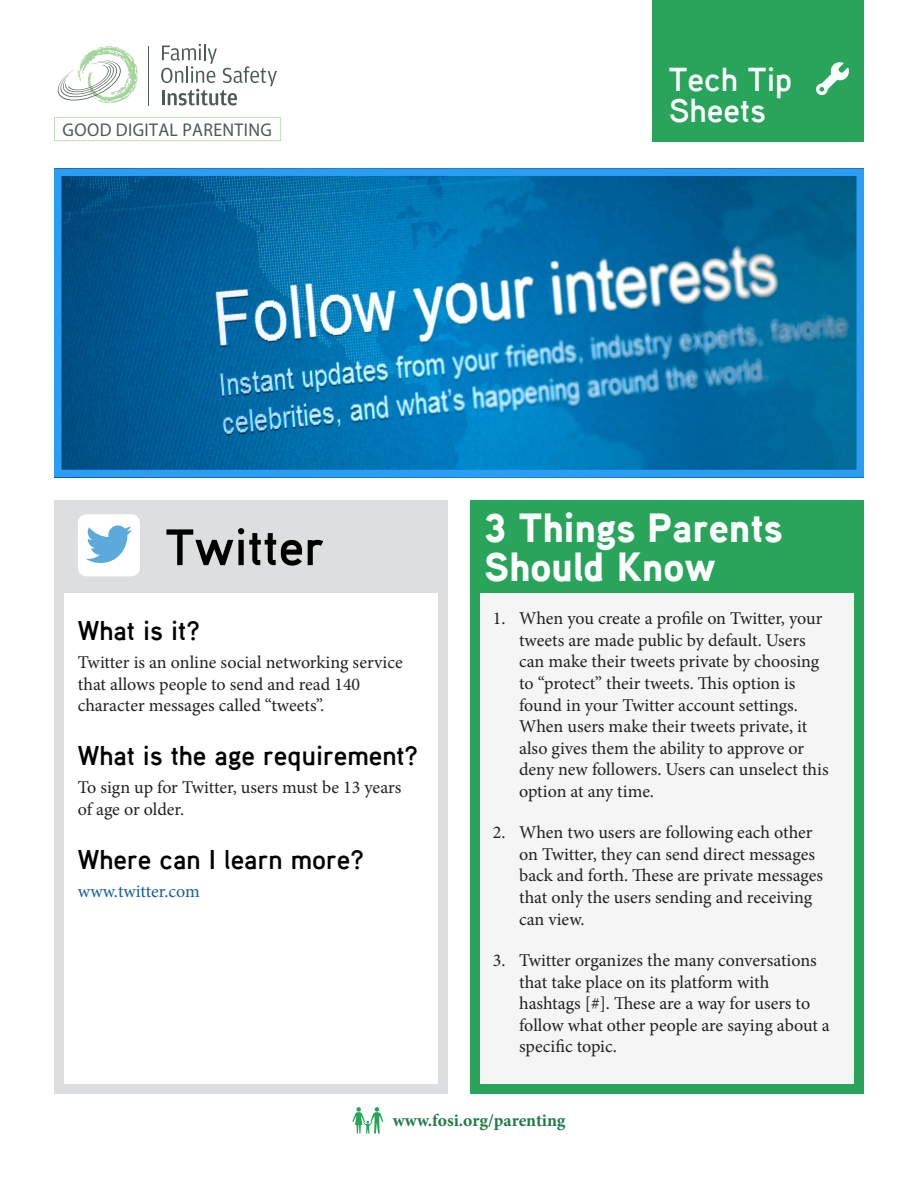
<style>
.page{position:relative;width:918px;height:1188px;background:#fff}
.page>*{position:absolute;margin:0;border:0;box-sizing:border-box;transform-origin:0 0}
.t1{font:51.15px "Aaux Pro Bold";color:#000}
.t2{font:40.65px "Aaux Pro Black";color:#fff}
.t3{font:33.15px/31.5px "Aaux Pro Bold";color:#fff}
.t4{font:27px "Aaux Pro Bold";color:#000}
.t5{font:18.45px "Myriad Pro";letter-spacing:.02em;color:#4b5a52;scale:.96 1}
.t6{font:18px/21.6px "Minion Pro";letter-spacing:-.005em;color:#231f20}
.t7{font:18px "Minion Pro";color:#175d9e}
.t8{font:700 17.55px "Minion Pro";letter-spacing:-.005em;color:#1e7b44}
</style>
<div class="page">
<div style="left:54px;top:500px;width:393px;height:594px;background:#dddee0"></div>
<div style="left:64px;top:593px;width:374px;height:490px;background:#fff"></div>
<svg style="left:161px;top:44px;width:116px;height:61px"></svg>
<hr style="left:148px;top:46px;width:1px;height:60px;background:#4b5a52">
<svg style="left:57px;top:46px;width:81px;height:57px"></svg>
<svg style="left:54px;top:117px;width:227px;height:24px"></svg>
<div style="left:471px;top:500px;width:393px;height:594px;background:#28a45b"></div>
<div style="left:480px;top:593px;width:374px;height:490px;background:#f5f5f5"></div>
<div style="left:78px;top:514px;width:62px;height:62px;background:#fff;border-radius:9px"></div>
<svg style="left:86px;top:525px;width:46px;height:38px"></svg>
<img style="left:63px;top:177px;width:792px;height:291px">
<div style="left:54px;top:168px;width:810px;height:309px;border:8px solid #2b9df5"></div>
<svg style="left:352px;top:1107px;width:31px;height:27px"></svg>
<div style="left:653px;top:0;width:211px;height:141px;background:#28a45b"></div>
<svg style="left:816px;top:62px;width:33px;height:33px"></svg>
<p class="t5" style="left:63px;top:118px;width:219px">GOOD DIGITAL PARENTING</p>
<p class="t3" style="left:669px;top:62px;width:125px">Tech Tip<br>Sheets</p>
<p class="t1" style="left:165px;top:515px;width:161px">Twitter</p>
<p class="t4" style="left:78px;top:613px;width:124px">What is it?</p>
<p class="t6" style="left:78px;top:651px;width:326px">Twitter is an online social networking service that allows people to send and read 140 character messages called “tweets”.</p>
<p class="t4" style="left:78px;top:738px;width:342px">What is the age requirement?</p>
<p class="t6" style="left:78px;top:777px;width:325px">To sign up for Twitter, users must be 13 years of age or older.</p>
<p class="t4" style="left:78px;top:842px;width:288px">Where can I learn more?</p>
<p class="t7" style="left:78px;top:880px;width:124px">www.twitter.com</p>
<p class="t2" style="left:484px;top:501px;width:300px">3 Things Parents</p>
<p class="t2" style="left:484px;top:540px;width:233px">Should Know</p>
<p class="t6" style="left:519px;top:608px;width:311px;text-indent:-26px">1. When you create a profile on Twitter, your tweets are made public by default. Users can make their tweets private by choosing to “protect” their tweets. This option is found in your Twitter account settings.<br>When users make their tweets private, it also gives them the ability to approve or deny new followers. Users can unselect this option at any time.</p>
<p class="t6" style="left:519px;top:822px;width:306px;text-indent:-26px">2. When two users are following each other on Twitter, they can send direct messages back and forth. These are private messages that only the users sending and receiving can view.</p>
<p class="t6" style="left:519px;top:949px;width:312px;text-indent:-26px">3. Twitter organizes the many conversations that take place on its platform with hashtags [#]. These are a way for users to follow what other people are saying about a specific topic.</p>
<p class="t8" style="left:393px;top:1108px;width:174px">www.fosi.org/parenting</p>
</div>
